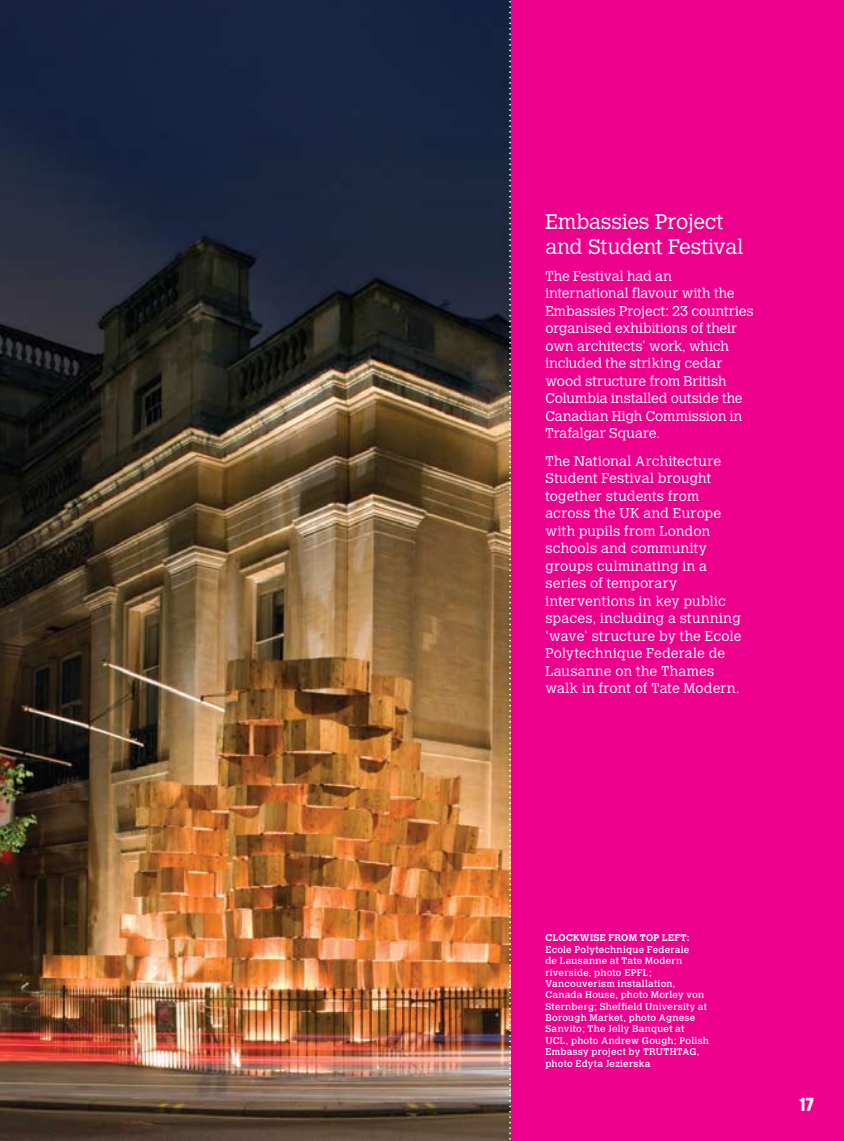
<style>
.page{position:relative;width:844px;height:1141px;background:#fff}
.page>*{position:absolute;margin:0;border:0;box-sizing:border-box;transform-origin:0 0}
.t1{font:300 21px/24.5px "Calvert";letter-spacing:-.005em;color:#fff}
.t2{font:17.5px "Brauer";color:#fff}
.t3{font:300 14px/17.5px "Calvert";letter-spacing:.01em;color:#fff}
.t4{font:9.62px/11.4px "Calvert";letter-spacing:.02em;color:#fff}
.t5{font:700 9.62px "Calvert";letter-spacing:.035em;color:#fff}
</style>
<div class="page">
<div style="left:0;top:0;width:843px;height:1141px;background:#ec008c"></div>
<img style="left:0;top:0;width:509px;height:1141px">
<img style="left:509px;top:0;width:2px;height:1141px">
<h1 class="t1" style="left:545px;top:210px;width:199px">Embassies Project and Student Festival</h1>
<p class="t3" style="left:545px;top:267px;width:209px">The Festival had an international flavour with the<br>Embassies Project: 23 countries organised exhibitions of their own architects’ work, which included the striking cedar wood structure from British<br>Columbia installed outside the<br>Canadian High Commission in<br>Trafalgar Square.</p>
<p class="t3" style="left:545px;top:452px;width:197px">The National Architecture<br>Student Festival brought together students from across the UK and Europe with pupils from London schools and community groups culminating in a series of temporary interventions in key public spaces, including a stunning ‘wave’ structure by the Ecole<br>Polytechnique Federale de<br>Lausanne on the Thames walk in front of Tate Modern.</p>
<p class="t5" style="left:545px;top:932px;width:146px">CLOCKWISE FROM TOP LEFT:</p>
<p class="t4" style="left:545px;top:944px;width:165px">Ecole Polytechnique Federale<br>de Lausanne at Tate Modern riverside, photo EPFL;<br>Vancouverism installation,<br>Canada House, photo Morley von<br>Sternberg; Sheffield University at<br>Borough Market, photo Agnese<br>Sanvito; The Jelly Banquet at<br>UCL, photo Andrew Gough; Polish<br>Embassy project by TRUTHTAG, photo Edyta Jezierska</p>
<p class="t2" style="left:799px;top:1093px;width:15px">17</p>
</div>
